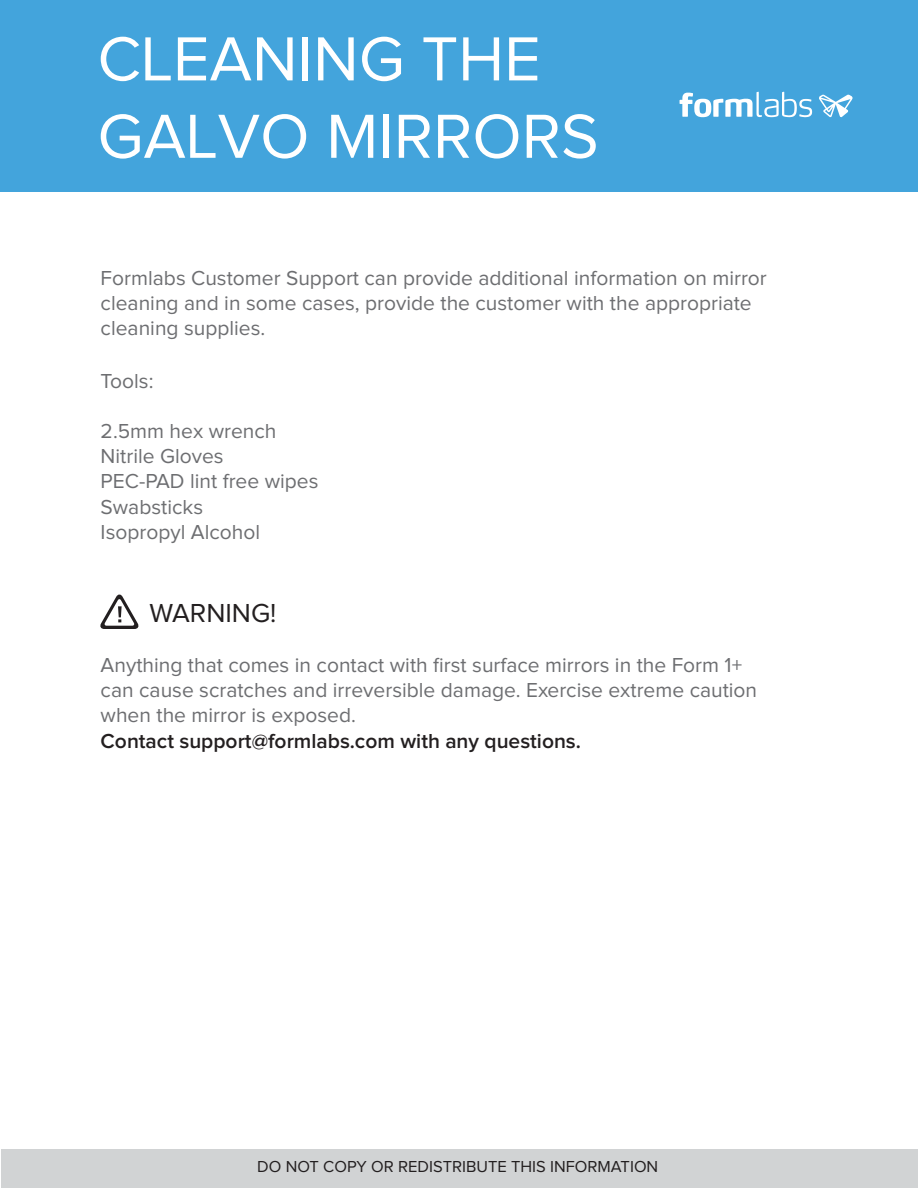
<style>
.page{position:relative;width:918px;height:1188px;background:#fff}
.page>*{position:absolute;margin:0;border:0;box-sizing:border-box;transform-origin:0 0}
.t1{font:64.5px/77.4px "Proxima Nova";color:#fff}
.t2{font:27px "Proxima Nova";color:#231f20}
.t3{font:21px/25.2px "Proxima Nova";color:#6d6e71}
.t4{font:600 21px "Proxima Nova";color:#231f20}
.t5{font:16.5px "Proxima Nova";color:#231f20}
</style>
<div class="page">
<div style="left:0;top:0;width:918px;height:192px;background:#43a4dc"></div>
<svg style="left:819px;top:95px;width:34px;height:22px"></svg>
<svg style="left:680px;top:92px;width:132px;height:25px"></svg>
<div style="left:1px;top:1150px;width:917px;height:38px;background:#d1d3d4"></div>
<svg style="left:100px;top:594px;width:39px;height:35px"></svg>
<h1 class="t1" style="left:97px;top:23px;width:503px">CLEANING THE<br>GALVO MIRRORS</h1>
<p class="t3" style="left:101px;top:266px;width:668px">Formlabs Customer Support can provide additional information on mirror cleaning and in some cases, provide the customer with the appropriate cleaning supplies.</p>
<p class="t3" style="left:101px;top:369px;width:54px">Tools:</p>
<p class="t3" style="left:101px;top:419px;width:219px">2.5mm hex wrench<br>Nitrile Gloves<br>PEC-PAD lint free wipes<br>Swabsticks<br>Isopropyl Alcohol</p>
<p class="t2" style="left:150px;top:600px;width:128px">WARNING!</p>
<p class="t3" style="left:101px;top:653px;width:658px">Anything that comes in contact with first surface mirrors in the Form 1+ can cause scratches and irreversible damage. Exercise extreme caution when the mirror is exposed.</p>
<p class="t4" style="left:101px;top:731px;width:482px">Contact support@formlabs.com with any questions.</p>
<p class="t5" style="left:257px;top:1159px;width:403px">DO NOT COPY OR REDISTRIBUTE THIS INFORMATION</p>
</div>
